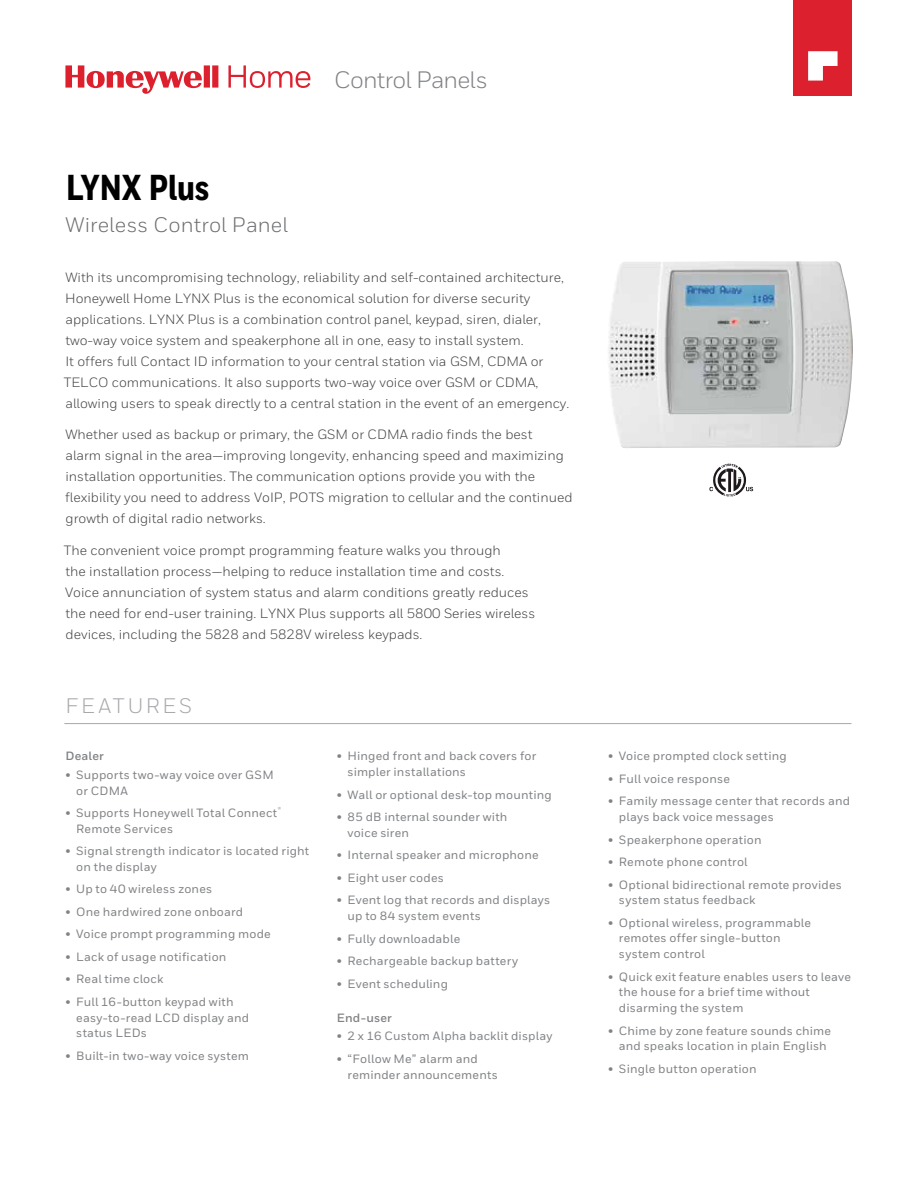
<style>
.page{position:relative;width:918px;height:1188px;background:#fff}
.page>*{position:absolute;margin:0;border:0;box-sizing:border-box;transform-origin:0 0}
.t1{font:800 36px "Honeywell Cond";color:#000}
.t2{font:23.7px "Honeywell Sans";letter-spacing:-.03em;color:#808285}
.t3{font:21px "Honeywell Sans";letter-spacing:.005em;color:#6d6e71}
.t4{font:21px "Honeywell Sans";letter-spacing:.135em;color:#a7a9ac}
.t5{font:13.5px/21px "Honeywell Sans";color:#414042}
.t6{font:500 12px/15.8px "Honeywell Sans";letter-spacing:.015em;color:#808285}
.t7{font:700 12px "Honeywell Sans";letter-spacing:.015em;color:#808285}
.t8{font:500 7.2px "Honeywell Sans";color:#808285}
</style>
<div class="page">
<svg style="left:65px;top:65px;width:245px;height:29px"></svg>
<div style="left:793px;top:0;width:59px;height:95px;background:#dc202e"></div>
<svg style="left:808px;top:51px;width:30px;height:30px"></svg>
<img style="left:608px;top:261px;width:245px;height:187px">
<hr style="left:64px;top:723px;width:787px;height:1px;background:#a7a9ac">
<svg style="left:709px;top:464px;width:44px;height:32px"></svg>
<h2 class="t2" style="left:334px;top:65px;width:155px">Control Panels</h2>
<h1 class="t1" style="left:66px;top:165px;width:145px">LYNX Plus</h1>
<h3 class="t3" style="left:65px;top:212px;width:224px">Wireless Control Panel</h3>
<p class="t5" style="left:64px;top:266px;width:507px">With its uncompromising technology, reliability and self-contained architecture, Honeywell Home LYNX Plus is the economical solution for diverse security applications. LYNX Plus is a combination control panel, keypad, siren, dialer, two-way voice system and speakerphone all in one, easy to install system.<br>It offers full Contact ID information to your central station via GSM, CDMA or TELCO communications. It also supports two-way voice over GSM or CDMA, allowing users to speak directly to a central station in the event of an emergency.</p>
<p class="t5" style="left:65px;top:424px;width:509px">Whether used as backup or primary, the GSM or CDMA radio finds the best<br>alarm signal in the area—improving longevity, enhancing speed and maximizing installation opportunities. The communication options provide you with the flexibility you need to address VoIP, POTS migration to cellular and the continued growth of digital radio networks.</p>
<p class="t5" style="left:64px;top:540px;width:473px">The convenient voice prompt programming feature walks you through<br>the installation process—helping to reduce installation time and costs.<br>Voice annunciation of system status and alarm conditions greatly reduces the need for end-user training. LYNX Plus supports all 5800 Series wireless devices, including the 5828 and 5828V wireless keypads.</p>
<h3 class="t4" style="left:65px;top:693px;width:128px">FEATURES</h3>
<p class="t7" style="left:65px;top:749px;width:40px">Dealer</p>
<p class="t6" style="left:76px;top:767px;width:199px;text-indent:-11px">• Supports two-way voice over GSM or CDMA</p>
<p class="t6" style="left:65px;top:805px;width:213px">• Supports Honeywell Total Connect</p>
<p class="t8" style="left:278px;top:805px;width:5px">®</p>
<p class="t6" style="left:76px;top:821px;width:98px">Remote Services</p>
<p class="t6" style="left:76px;top:843px;width:235px;text-indent:-11px">• Signal strength indicator is located right on the display</p>
<p class="t6" style="left:65px;top:882px;width:148px">• Up to 40 wireless zones</p>
<p class="t6" style="left:65px;top:904px;width:179px">• One hardwired zone onboard</p>
<p class="t6" style="left:65px;top:927px;width:207px">• Voice prompt programming mode</p>
<p class="t6" style="left:65px;top:949px;width:163px">• Lack of usage notification</p>
<p class="t6" style="left:65px;top:972px;width:99px">• Real time clock</p>
<p class="t6" style="left:76px;top:994px;width:174px;text-indent:-11px">• Full 16-button keypad with easy-to-read LCD display and status LEDs</p>
<p class="t6" style="left:65px;top:1048px;width:185px">• Built-in two-way voice system</p>
<p class="t6" style="left:348px;top:748px;width:190px;text-indent:-11px">• Hinged front and back covers for simpler installations</p>
<p class="t6" style="left:337px;top:787px;width:216px">• Wall or optional desk-top mounting</p>
<p class="t6" style="left:348px;top:809px;width:161px;text-indent:-11px">• 85 dB internal sounder with voice siren</p>
<p class="t6" style="left:337px;top:847px;width:203px">• Internal speaker and microphone</p>
<p class="t6" style="left:337px;top:870px;width:109px">• Eight user codes</p>
<p class="t6" style="left:348px;top:892px;width:204px;text-indent:-11px">• Event log that records and displays up to 84 system events</p>
<p class="t6" style="left:337px;top:931px;width:125px">• Fully downloadable</p>
<p class="t6" style="left:337px;top:953px;width:183px">• Rechargeable backup battery</p>
<p class="t6" style="left:337px;top:976px;width:113px">• Event scheduling</p>
<p class="t7" style="left:337px;top:1011px;width:57px">End-user</p>
<p class="t6" style="left:337px;top:1029px;width:217px">• 2 x 16 Custom Alpha backlit display</p>
<p class="t6" style="left:348px;top:1051px;width:152px;text-indent:-11px">• “Follow Me” alarm and reminder announcements</p>
<p class="t6" style="left:608px;top:748px;width:180px">• Voice prompted clock setting</p>
<p class="t6" style="left:608px;top:771px;width:123px">• Full voice response</p>
<p class="t6" style="left:619px;top:793px;width:233px;text-indent:-11px">• Family message center that records and plays back voice messages</p>
<p class="t6" style="left:608px;top:832px;width:155px">• Speakerphone operation</p>
<p class="t6" style="left:608px;top:854px;width:141px">• Remote phone control</p>
<p class="t6" style="left:619px;top:877px;width:225px;text-indent:-11px">• Optional bidirectional remote provides system status feedback</p>
<p class="t6" style="left:619px;top:915px;width:194px;text-indent:-11px">• Optional wireless, programmable remotes offer single-button system control</p>
<p class="t6" style="left:619px;top:969px;width:234px;text-indent:-11px">• Quick exit feature enables users to leave the house for a brief time without disarming the system</p>
<p class="t6" style="left:608px;top:1023px;width:224px;text-align:center">• Chime by zone feature sounds chime and speaks location in plain English</p>
<p class="t6" style="left:608px;top:1061px;width:150px">• Single button operation</p>
</div>
